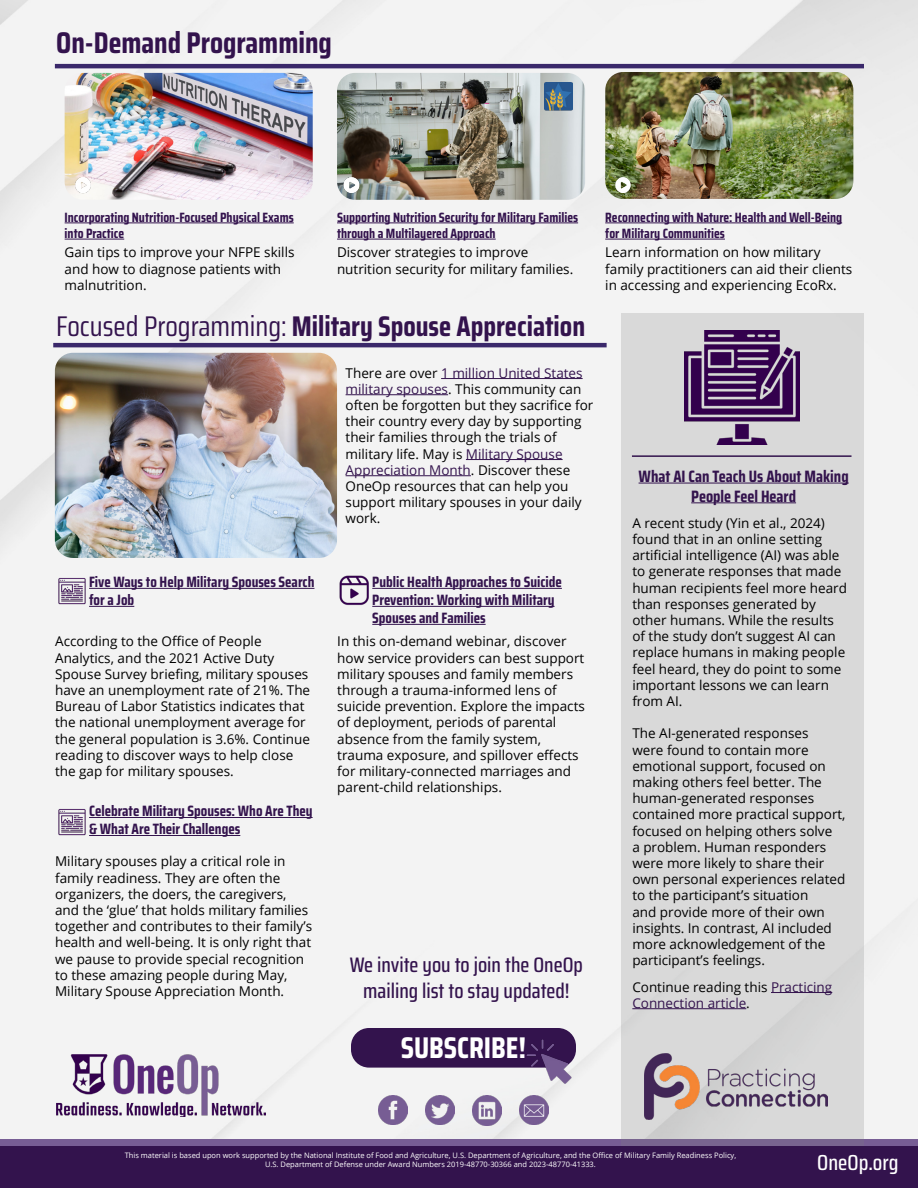
<style>
.page{position:relative;width:918px;height:1188px;background:#fff}
.page>*{position:absolute;margin:0;border:0;box-sizing:border-box;transform-origin:0 0}
.t1{font:700 30px "Saira Condensed";color:#33134d}
.t2{font:700 30px "Saira Condensed";color:#fff}
.t3{font:700 28.5px "Saira Condensed";color:#33134d}
.t4{font:500 21.75px "Saira Condensed";color:#fff}
.t5{font:500 21px/25.2px "Saira Condensed";color:#33134d;text-align:center}
.t6{font:700 16.5px/19.8px "Saira Condensed";color:#33134d;text-align:center}
.t7{font:700 15px/18px "Saira Condensed";color:#33134d}
.t8{font:13.5px/16.2px "Open Sans";color:#000}
.t9{font:700 13.5px/16.2px "Saira Condensed";color:#33134d}
.t10{font:13.5px/16.2px "Open Sans";color:#33134d}
.t11{font:7.5px/9px "Open Sans";color:#fff;text-align:center}
.s1{font-weight:400}
.s2{color:#33134d}
.s3{color:#000}
</style>
<div class="page">
<div style="left:0;top:0;width:918px;height:1139px;background:#f3f3f3"></div>
<div style="left:0;top:1139px;width:918px;height:47px;background:linear-gradient(to right,#775b95,#786290)"></div>
<div style="left:0;top:1147px;width:918px;height:41px;background:#33134d"></div>
<img style="left:56px;top:1054px;width:209px;height:62px">
<div style="left:621px;top:313px;width:242px;height:832px;background:#d9d9d9"></div>
<img style="left:644px;top:1054px;width:184px;height:65px">
<hr style="left:53px;top:343px;width:554px;height:4px;background:#3a286a">
<hr style="left:55px;top:64px;width:809px;height:4px;background:#3a286a">
<img style="left:55px;top:353px;width:282px;height:205px">
<hr style="left:441px;top:378px;width:142px;height:1px;background:#33134d">
<hr style="left:346px;top:394px;width:102px;height:1px;background:#33134d">
<hr style="left:466px;top:459px;width:97px;height:1px;background:#33134d">
<hr style="left:346px;top:475px;width:125px;height:1px;background:#33134d">
<img style="left:65px;top:73px;width:248px;height:127px">
<img style="left:337px;top:73px;width:248px;height:127px">
<img style="left:379px;top:1096px;width:28px;height:28px">
<img style="left:425px;top:1096px;width:29px;height:29px">
<img style="left:472px;top:1095px;width:30px;height:30px">
<img style="left:520px;top:1096px;width:29px;height:29px">
<hr style="left:639px;top:483px;width:210px;height:1px;background:#33134d">
<hr style="left:691px;top:502px;width:105px;height:1px;background:#33134d">
<div style="left:351px;top:1028px;width:225px;height:40px;background:#33134d;border-radius:18px"></div>
<img style="left:518px;top:1039px;width:62px;height:45px">
<img style="left:70px;top:176px;width:26px;height:18px">
<img style="left:605px;top:72px;width:248px;height:127px">
<img style="left:339px;top:176px;width:26px;height:18px">
<img style="left:610px;top:176px;width:26px;height:18px">
<hr style="left:632px;top:455px;width:220px;height:2px;background:#33134d">
<hr style="left:89px;top:588px;width:225px;height:1px;background:#33134d">
<hr style="left:89px;top:606px;width:45px;height:1px;background:#33134d">
<img style="left:55px;top:573px;width:34px;height:36px">
<img style="left:685px;top:330px;width:114px;height:115px">
<hr style="left:372px;top:588px;width:190px;height:1px;background:#33134d">
<hr style="left:372px;top:606px;width:183px;height:1px;background:#33134d">
<hr style="left:372px;top:624px;width:114px;height:1px;background:#33134d">
<img style="left:338px;top:573px;width:34px;height:36px">
<hr style="left:89px;top:817px;width:224px;height:1px;background:#33134d">
<hr style="left:89px;top:835px;width:151px;height:1px;background:#33134d">
<hr style="left:337px;top:223px;width:241px;height:1px;background:#33134d">
<hr style="left:337px;top:239px;width:159px;height:1px;background:#33134d">
<hr style="left:605px;top:223px;width:237px;height:1px;background:#33134d">
<hr style="left:605px;top:239px;width:120px;height:1px;background:#33134d">
<img style="left:544px;top:82px;width:28px;height:29px">
<hr style="left:771px;top:992px;width:61px;height:1px;background:#33134d">
<hr style="left:632px;top:1008px;width:114px;height:1px;background:#33134d">
<img style="left:55px;top:804px;width:34px;height:36px">
<hr style="left:65px;top:223px;width:229px;height:1px;background:#33134d">
<hr style="left:65px;top:239px;width:59px;height:1px;background:#33134d">
<p class="t1" style="left:56px;top:20px;width:277px">On-Demand Programming</p>
<p class="t9" style="left:65px;top:209px;width:231px">Incorporating Nutrition-Focused Physical Exams into Practice</p>
<p class="t8" style="left:65px;top:244px;width:231px">Gain tips to improve your NFPE skills and how to diagnose patients with malnutrition.</p>
<p class="t9" style="left:337px;top:209px;width:243px">Supporting Nutrition Security for Military Families through a Multilayered Approach</p>
<p class="t8" style="left:337px;top:244px;width:238px">Discover strategies to improve nutrition security for military families.</p>
<p class="t3" style="left:56px;top:304px;width:530px"><span class="s1">Focused Programming:</span> Military Spouse Appreciation</p>
<p class="t8" style="left:346px;top:364px;width:249px">There are over <span class="s2">1 million United States military spouses</span>. This community can often be forgotten but they sacrifice for their country every day by supporting their families through the trials of military life. May is <span class="s2">Military Spouse Appreciation Month</span>. Discover these OneOp resources that can help you support military spouses in your daily work.</p>
<p class="t7" style="left:89px;top:573px;width:227px">Five Ways to Help Military Spouses Search for a Job</p>
<p class="t8" style="left:55px;top:633px;width:257px">According to the Office of People Analytics, and the 2021 Active Duty Spouse Survey briefing, military spouses have an unemployment rate of 21%. The Bureau of Labor Statistics indicates that the national unemployment average for the general population is 3.6%. Continue reading to discover ways to help close the gap for military spouses.</p>
<p class="t7" style="left:89px;top:802px;width:225px">Celebrate Military Spouses: Who Are They &amp; What Are Their Challenges</p>
<p class="t8" style="left:55px;top:853px;width:259px">Military spouses play a critical role in family readiness. They are often the organizers, the doers, the caregivers, and the ‘glue’ that holds military families together and contributes to their family’s health and well-being. It is only right that we pause to provide special recognition to these amazing people during May, Military Spouse Appreciation Month.</p>
<p class="t7" style="left:372px;top:573px;width:191px">Public Health Approaches to Suicide<br>Prevention: Working with Military<br>Spouses and Families</p>
<p class="t8" style="left:337px;top:633px;width:249px">In this on-demand webinar, discover how service providers can best support military spouses and family members through a trauma-informed lens of suicide prevention. Explore the impacts of deployment, periods of parental absence from the family system, trauma exposure, and spillover effects for military-connected marriages and parent-child relationships.</p>
<p class="t5" style="left:350px;top:952px;width:235px">We invite you to join the OneOp mailing list to stay updated!</p>
<p class="t2" style="left:401px;top:1024px;width:127px">SUBSCRIBE!</p>
<p class="t9" style="left:605px;top:209px;width:238px">Reconnecting with Nature: Health and Well-Being for Military Communities</p>
<p class="t8" style="left:605px;top:244px;width:249px">Learn information on how military family practitioners can aid their clients in accessing and experiencing EcoRx.</p>
<p class="t6" style="left:639px;top:466px;width:212px">What AI Can Teach Us About Making<br>People Feel Heard</p>
<p class="t8" style="left:632px;top:514px;width:216px">A recent study (Yin et al., 2024) found that in an online setting artificial intelligence (AI) was able to generate responses that made human recipients feel more heard than responses generated by other humans. While the results of the study don’t suggest AI can replace humans in making people feel heard, they do point to some important lessons we can learn from AI.</p>
<p class="t8" style="left:632px;top:725px;width:215px">The AI-generated responses<br>were found to contain more emotional support, focused on making others feel better. The human-generated responses contained more practical support, focused on helping others solve<br>a problem. Human responders were more likely to share their own personal experiences related to the participant’s situation<br>and provide more of their own insights. In contrast, AI included more acknowledgement of the participant’s feelings.</p>
<p class="t10" style="left:632px;top:978px;width:201px"><span class="s3">Continue reading this</span> Practicing<br>Connection article<span class="s3">.</span></p>
<p class="t11" style="left:125px;top:1151px;width:613px">This material is based upon work supported by the National Institute of Food and Agriculture, U.S. Department of Agriculture, and the Office of Military Family Readiness Policy,<br>U.S. Department of Defense under Award Numbers 2019-48770-30366 and 2023-48770-41333.</p>
<p class="t4" style="left:817px;top:1147px;width:83px">OneOp.org</p>
</div>
